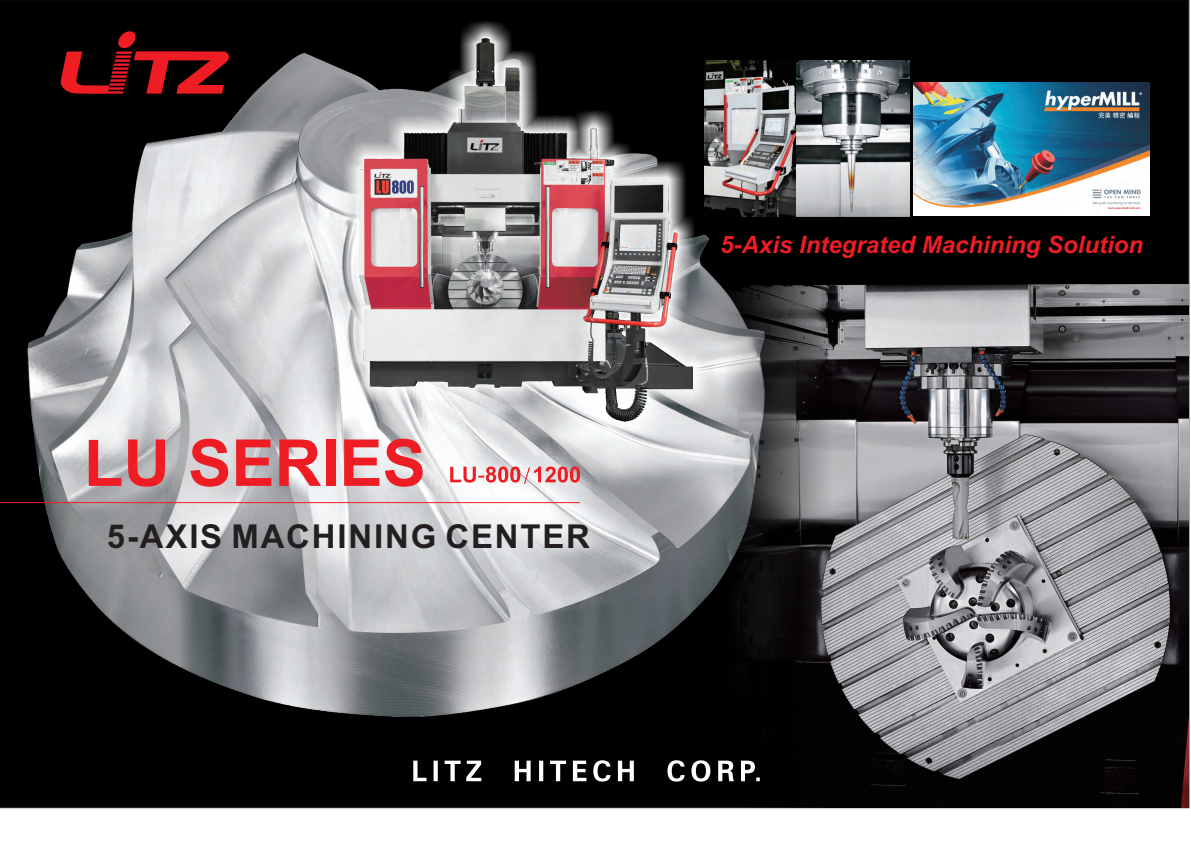
<style>
.page{position:relative;width:1191px;height:842px;background:#fff}
.page>*{position:absolute;margin:0;border:0;box-sizing:border-box;transform-origin:0 0}
.t1{font:700 64.8px "Arial";color:#ee1d23}
.t2{font:700 32.9px "Arial";letter-spacing:.055em;color:#231f20}
.t3{font:italic 700 24px "Arial";color:#ee1d23}
</style>
<div class="page">
<div style="left:0;top:0;width:1189px;height:808px;background:#000"></div>
<img style="left:3px;top:20px;width:794px;height:727px">
<svg style="left:61px;top:30px;width:169px;height:64px;background:#51090b"></svg>
<img style="left:711px;top:60px;width:198px;height:156px">
<hr style="left:0;top:502px;width:580px;height:1px;background:#ee1d23">
<img style="left:723px;top:284px;width:465px;height:524px">
<svg style="left:413px;top:760px;width:347px;height:21px"></svg>
<div style="left:317px;top:0;width:394px;height:454px;background:#fff;opacity:.98"></div>
<img style="left:335px;top:16px;width:358px;height:420px">
<svg style="left:450px;top:466px;width:130px;height:18px"></svg>
<img style="left:913px;top:83px;width:236px;height:133px">
<h1 class="t1" style="left:84px;top:439px;width:343px">LU SERIES</h1>
<h2 class="t2" style="left:107px;top:524px;width:484px">5-AXIS MACHINING CENTER</h2>
<p class="t3" style="left:720px;top:235px;width:424px">5-Axis Integrated Machining Solution</p>
</div>
